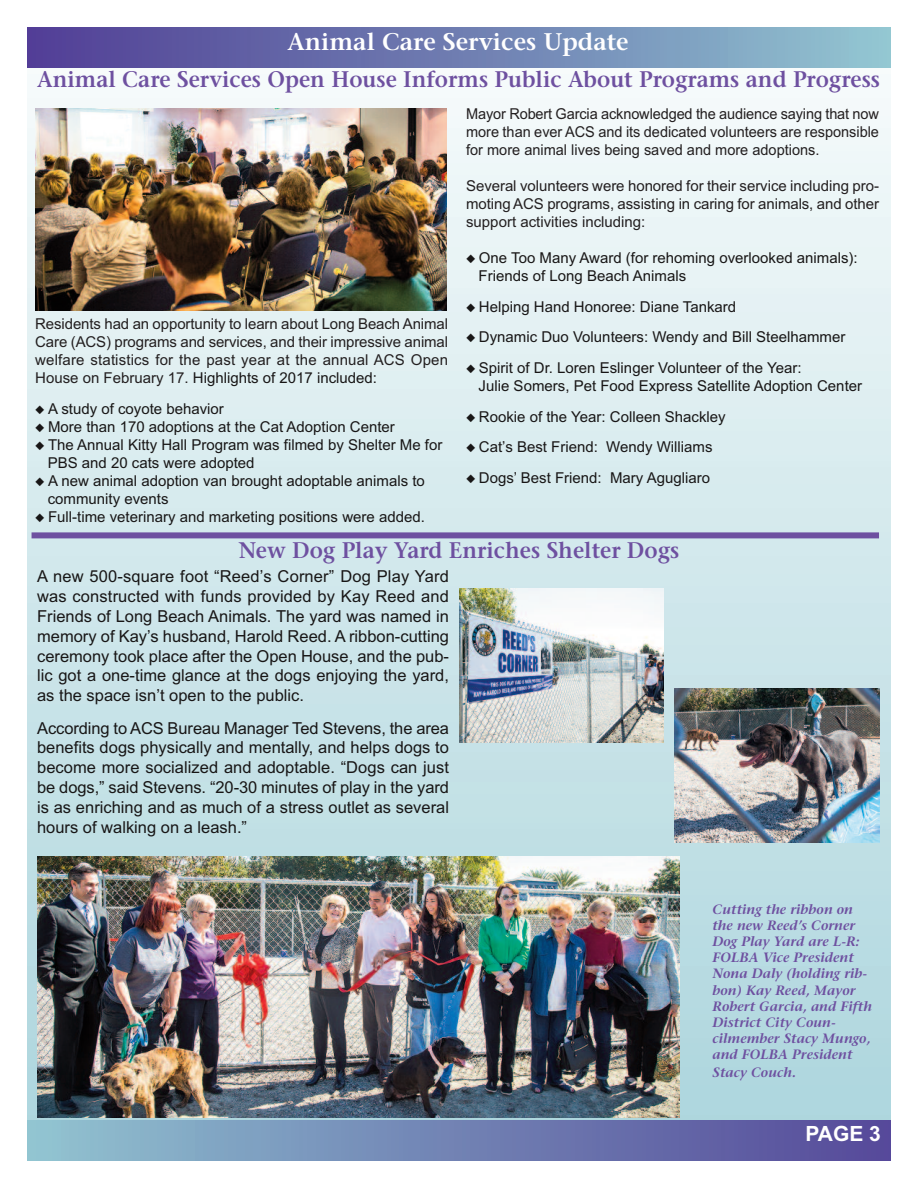
<style>
.page{position:relative;width:918px;height:1188px;background:#fff}
.page>*{position:absolute;margin:0;border:0;box-sizing:border-box;transform-origin:0 0}
.t1{font:600 24px "Stone Serif";color:#fff}
.t2{font:600 22.5px "Stone Serif";color:#6e50a0;scale:.96 1}
.t3{font:700 21px "Arial";color:#fff}
.t4{font:16.5px/19.8px "Arial";color:#181616;text-align:justify}
.t5{font:15px/18px "Arial";color:#181616}
.t6{font:15px/18px "Arial";color:#231f20;text-align:justify}
.t7{font:italic 600 13.5px/16.4px "Stone Serif";color:#6e50a0}
.s1{color:#181616}
</style>
<div class="page">
<div style="left:27px;top:27px;width:864px;height:1134px;background:linear-gradient(to bottom,#f8fcfc,#aad4db)"></div>
<div style="left:27px;top:27px;width:864px;height:41px;background:linear-gradient(to right,#503c95,#90c3d0)"></div>
<div style="left:27px;top:1120px;width:864px;height:41px;background:linear-gradient(to right,#90c1d0,#544799)"></div>
<div style="left:32px;top:532px;width:847px;height:6px;background:#6e50a0"></div>
<img style="left:35px;top:108px;width:411px;height:203px">
<img style="left:37px;top:857px;width:642px;height:261px">
<img style="left:459px;top:588px;width:205px;height:154px">
<img style="left:674px;top:688px;width:205px;height:154px">
<h1 class="t1" style="left:287px;top:33px;width:343px">Animal Care Services Update</h1>
<h2 class="t2" style="left:37px;top:70px;width:880px">Animal Care Services Open House Informs Public About Programs and Progress</h2>
<p class="t6" style="left:35px;top:315px;width:414px">Residents had an opportunity to learn about Long Beach Animal Care (ACS) programs and services, and their impressive animal welfare statistics for the past year at the annual ACS Open House on February 17. <span class="s1">Highlights of 2017 included:</span></p>
<p class="t5" style="left:35px;top:400px;width:190px">◆ A study of coyote behavior</p>
<p class="t5" style="left:35px;top:418px;width:361px">◆ More than 170 adoptions at the Cat Adoption Center</p>
<p class="t5" style="left:48px;top:436px;width:396px;text-indent:-13px">◆ The Annual Kitty Hall Program was filmed by Shelter Me for<br>PBS and 20 cats were adopted</p>
<p class="t5" style="left:48px;top:472px;width:379px;text-indent:-13px">◆ A new animal adoption van brought adoptable animals to community events</p>
<p class="t5" style="left:35px;top:508px;width:391px">◆ Full-time veterinary and marketing positions were added.</p>
<p class="t6" style="left:466px;top:105px;width:414px">Mayor Robert Garcia acknowledged the audience saying that now more than ever ACS and its dedicated volunteers are responsible for more animal lives being saved and more adoptions.</p>
<p class="t6" style="left:466px;top:177px;width:414px">Several volunteers were honored for their service including pro&shy;moting ACS programs, assisting in caring for animals, and other support activities including:</p>
<p class="t5" style="left:479px;top:249px;width:381px;text-indent:-13px">◆ One Too Many Award (for rehoming overlooked animals):<br>Friends of Long Beach Animals</p>
<p class="t5" style="left:466px;top:298px;width:272px">◆ Helping Hand Honoree: Diane Tankard</p>
<p class="t5" style="left:466px;top:328px;width:381px">◆ Dynamic Duo Volunteers: Wendy and Bill Steelhammer</p>
<p class="t5" style="left:479px;top:359px;width:385px;text-indent:-13px">◆ Spirit of Dr. Loren Eslinger Volunteer of the Year:<br>Julie Somers, Pet Food Express Satellite Adoption Center</p>
<p class="t5" style="left:466px;top:407px;width:261px">◆ Rookie of the Year: Colleen Shackley</p>
<p class="t5" style="left:466px;top:438px;width:248px">◆ Cat’s Best Friend: Wendy Williams</p>
<p class="t5" style="left:466px;top:469px;width:245px">◆ Dogs’ Best Friend: Mary Agugliaro</p>
<h2 class="t2" style="left:239px;top:542px;width:460px">New Dog Play Yard Enriches Shelter Dogs</h2>
<p class="t4" style="left:37px;top:567px;width:413px">A new 500-square foot “Reed’s Corner” Dog Play Yard was constructed with funds provided by Kay Reed and Friends of Long Beach Animals. The yard was named in memory of Kay’s husband, Harold Reed. A ribbon-cutting ceremony took place after the Open House, and the pub&shy;lic got a one-time glance at the dogs enjoying the yard, as the space isn’t open to the public.</p>
<p class="t4" style="left:37px;top:718px;width:413px">According to ACS Bureau Manager Ted Stevens, the area benefits dogs physically and mentally, and helps dogs to become more socialized and adoptable. “Dogs can just be dogs,” said Stevens. “20-30 minutes of play in the yard is as enriching and as much of a stress outlet as several hours of walking on a leash.”</p>
<p class="t7" style="left:713px;top:902px;width:161px">Cutting the ribbon on the new Reed’s Corner<br>Dog Play Yard are L-R:<br>FOLBA Vice President<br>Nona Daly (holding rib&shy;bon) Kay Reed, Mayor<br>Robert Garcia, and Fifth<br>District City Coun&shy;cilmember Stacy Mungo, and FOLBA President<br>Stacy Couch.</p>
<h3 class="t3" style="left:805px;top:1122px;width:77px">PAGE 3</h3>
</div>
